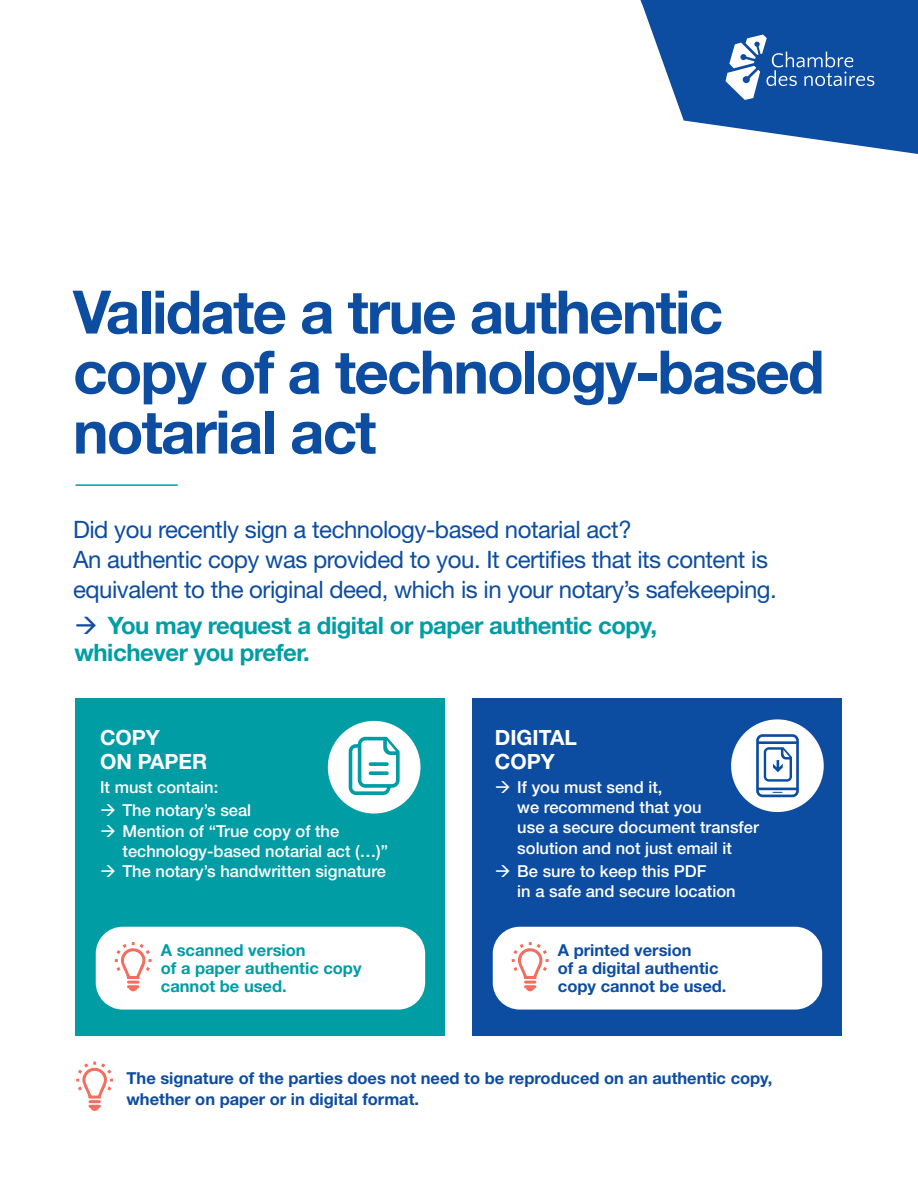
<style>
.page{position:relative;width:918px;height:1188px;background:#fff}
.page>*{position:absolute;margin:0;border:0;box-sizing:border-box;transform-origin:0 0}
._01-Titre_Lead_Helv{font:700 60px/60px "Helvetica Neue";letter-spacing:-.03em;color:#0d4da1}
._00-Texte_intro{font:24px/30px "Helvetica Neue LT Std";letter-spacing:-.02em;color:#0d4da1}
.Inter_Helvetica_Ligh{font:700 24px/27px "Helvetica Neue LT Std";letter-spacing:-.02em;color:#009da5}
.Inter_Helvetica_Ligh-2{font:700 21px/24px "Helvetica Neue LT Std";color:#fff}
.Inter_Helvetica_Ligh-3{font:500 16.5px/20.2px "Helvetica Neue LT Std";color:#fff}
.Inter_Helvetica_Ligh-4{font:700 16.5px/18px "Helvetica Neue LT Std";color:#0d4da1}
.Inter_Helvetica_Ligh-5{font:700 16.5px/18px "Helvetica Neue LT Std";color:#009da5}
.s1{color:#0d4da1}
</style>
<div class="page">
<div style="left:76px;top:699px;width:369px;height:337px;background:#009da5"></div>
<div style="left:472px;top:699px;width:370px;height:337px;background:#0d4da1"></div>
<svg style="left:640px;top:0;width:278px;height:154px"></svg>
<hr style="left:76px;top:484px;width:102px;height:2px;background:#009da5">
<div style="left:731px;top:719px;width:93px;height:93px;background:#fff;border-radius:50%"></div>
<svg style="left:764px;top:747px;width:28px;height:35px"></svg>
<div style="left:756px;top:734px;width:43px;height:63px;border:3px solid #0d4da1;border-radius:5px"></div>
<hr style="left:757px;top:741px;width:40px;height:3px;background:#0d4da1">
<hr style="left:757px;top:788px;width:40px;height:2px;background:#0d4da1">
<div style="left:328px;top:721px;width:92px;height:93px;background:#fff;border-radius:50%"></div>
<svg style="left:349px;top:737px;width:51px;height:58px"></svg>
<div style="left:96px;top:927px;width:329px;height:83px;background:#fff;border-radius:27px"></div>
<svg style="left:115px;top:942px;width:37px;height:49px"></svg>
<div style="left:493px;top:927px;width:329px;height:83px;background:#fff;border-radius:27px"></div>
<svg style="left:512px;top:942px;width:37px;height:49px"></svg>
<svg style="left:76px;top:1062px;width:37px;height:49px"></svg>
<p class="_01-Titre_Lead_Helv" style="left:73px;top:284px;width:753px">Validate a true authentic copy of a technology-based notarial act</p>
<p class="_00-Texte_intro" style="left:73px;top:514px;width:705px">Did you recently sign a technology-based notarial act?<br>An authentic copy was provided to you. It certifies that its content is equivalent to the original deed, which is in your notary’s safekeeping.</p>
<p class="Inter_Helvetica_Ligh" style="left:75px;top:612px;width:584px"><span class="s1">→</span> You may request a digital or paper authentic copy, whichever you prefer.</p>
<p class="Inter_Helvetica_Ligh-2" style="left:100px;top:725px;width:109px">COPY<br>ON PAPER</p>
<p class="Inter_Helvetica_Ligh-3" style="left:100px;top:777px;width:120px">It must contain:</p>
<p class="Inter_Helvetica_Ligh-3" style="left:100px;top:800px;width:153px">→ The notary’s seal</p>
<p class="Inter_Helvetica_Ligh-3" style="left:123px;top:820px;width:267px;text-indent:-22px">→ Mention of “True copy of the technology-based notarial act (…)”</p>
<p class="Inter_Helvetica_Ligh-3" style="left:100px;top:861px;width:287px">→ The notary’s handwritten signature</p>
<p class="Inter_Helvetica_Ligh-2" style="left:495px;top:725px;width:84px">DIGITAL<br>COPY</p>
<p class="Inter_Helvetica_Ligh-3" style="left:517px;top:777px;width:243px;text-indent:-22px">→ If you must send it,<br>we recommend that you<br>use a secure document transfer solution and not just email it</p>
<p class="Inter_Helvetica_Ligh-3" style="left:517px;top:861px;width:220px;text-indent:-22px">→ Be sure to keep this PDF<br>in a safe and secure location</p>
<p class="Inter_Helvetica_Ligh-5" style="left:161px;top:941px;width:202px">A scanned version<br>of a paper authentic copy cannot be used.</p>
<p class="Inter_Helvetica_Ligh-4" style="left:558px;top:941px;width:170px">A printed version<br>of a digital authentic copy cannot be used.</p>
<p class="Inter_Helvetica_Ligh-4" style="left:127px;top:1068px;width:648px;line-height:20.2px">The signature of the parties does not need to be reproduced on an authentic copy, whether on paper or in digital format.</p>
</div>
